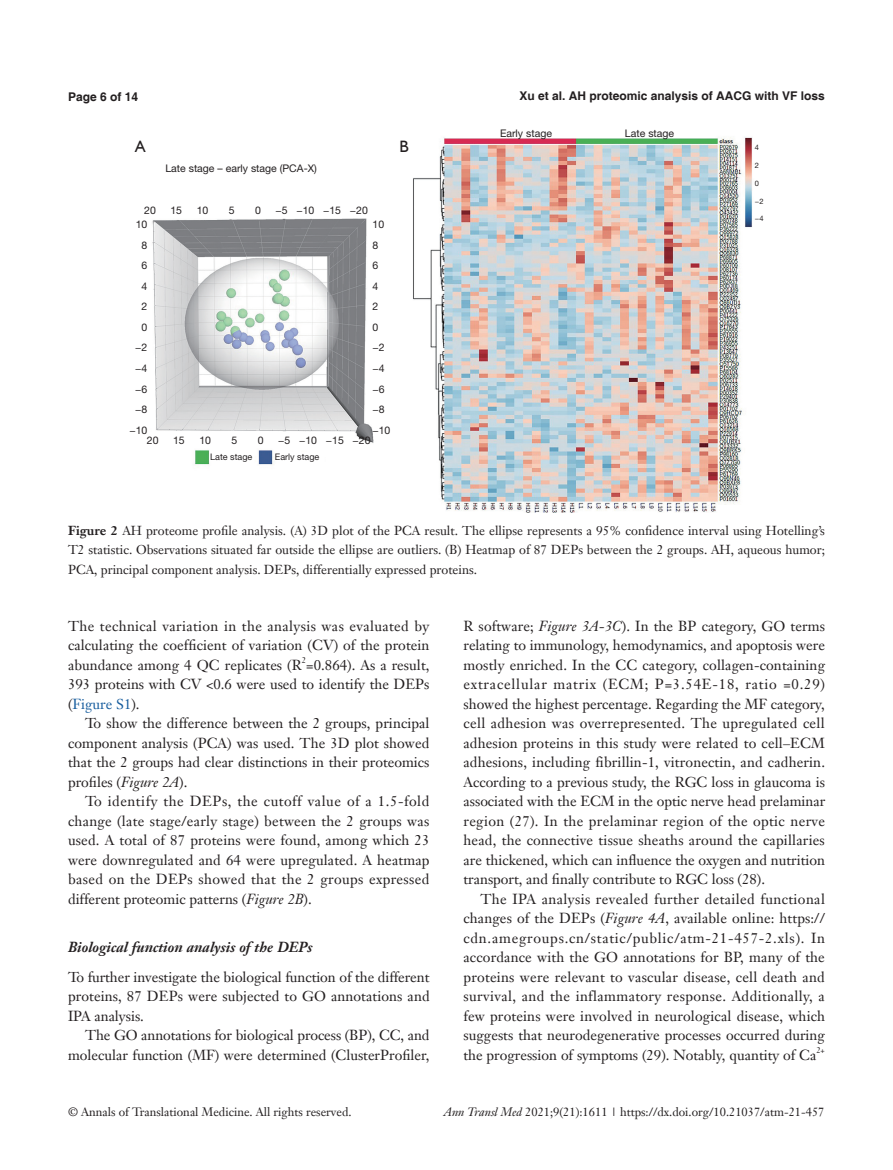
<style>
.page{position:relative;width:893px;height:1170px;background:#fff}
.page>*{position:absolute;margin:0;border:0;box-sizing:border-box;transform-origin:0 0}
.t1{font:16.5px "Humanist 521 BT";color:#231f20}
.t2{font:14.25px/19.5px "Janson Text LT";color:#231f20;text-align:justify}
.二级标题斜体-6_5{font:italic 700 14.25px "Janson Text LT";color:#231f20}
.t3{font:12.75px/19.5px "Janson Text LT";color:#231f20;text-align:justify}
.t4{font:12px "Janson Text LT";color:#231f20}
.t5{font:700 12px "Helvetica";color:#231f20}
.t6{font:10.5px "Helvetica Neue LT Pro";color:#231f20}
.t7{font:9px "Helvetica Neue LT Pro";color:#231f20}
.t8{font:8.25px "Janson Text LT";color:#231f20}
.t9{font:7.5px "Helvetica Neue LT Pro";color:#231f20}
.s1{font-weight:700}
.s2{color:#175d9e}
.s3{font-style:italic}
</style>
<div class="page">
<img style="left:152px;top:137px;width:600px;height:375px">
<div style="left:372px;top:219px;width:18px;height:216px;background:#fff"></div>
<div style="left:396px;top:138px;width:17px;height:17px;background:#fff"></div>
<p class="t5" style="left:68px;top:89px;width:72px">Page 6 of 14</p>
<p class="t1" style="left:135px;top:136px;width:12px">A</p>
<p class="t1" style="left:400px;top:136px;width:11px">B</p>
<p class="t6" style="left:165px;top:162px;width:153px">Late stage – early stage (PCA-X)</p>
<p class="t6" style="left:144px;top:204px;width:13px">20</p>
<p class="t6" style="left:170px;top:204px;width:13px">15</p>
<p class="t6" style="left:197px;top:204px;width:13px">10</p>
<p class="t6" style="left:229px;top:204px;width:7px">5</p>
<p class="t6" style="left:255px;top:204px;width:7px">0</p>
<p class="t6" style="left:276px;top:204px;width:94px">−5 −10 −15 −20</p>
<p class="t6" style="left:136px;top:218px;width:13px">10</p>
<p class="t6" style="left:142px;top:238px;width:7px">8</p>
<p class="t6" style="left:142px;top:259px;width:7px">6</p>
<p class="t6" style="left:142px;top:279px;width:7px">4</p>
<p class="t6" style="left:142px;top:300px;width:7px">2</p>
<p class="t6" style="left:142px;top:321px;width:7px">0</p>
<p class="t6" style="left:135px;top:341px;width:14px">−2</p>
<p class="t6" style="left:135px;top:362px;width:14px">−4</p>
<p class="t6" style="left:135px;top:382px;width:14px">−6</p>
<p class="t6" style="left:135px;top:403px;width:14px">−8</p>
<p class="t6" style="left:129px;top:423px;width:19px">−10</p>
<p class="t6" style="left:372px;top:218px;width:13px">10</p>
<p class="t6" style="left:372px;top:238px;width:7px">8</p>
<p class="t6" style="left:372px;top:259px;width:7px">6</p>
<p class="t6" style="left:372px;top:279px;width:7px">4</p>
<p class="t6" style="left:372px;top:300px;width:7px">2</p>
<p class="t6" style="left:372px;top:321px;width:7px">0</p>
<p class="t6" style="left:372px;top:341px;width:14px">−2</p>
<p class="t6" style="left:372px;top:362px;width:14px">−4</p>
<p class="t6" style="left:372px;top:382px;width:14px">−6</p>
<p class="t6" style="left:372px;top:403px;width:14px">−8</p>
<p class="t6" style="left:372px;top:423px;width:19px">−10</p>
<p class="t6" style="left:147px;top:434px;width:13px">20</p>
<p class="t6" style="left:173px;top:434px;width:13px">15</p>
<p class="t6" style="left:199px;top:434px;width:13px">10</p>
<p class="t6" style="left:232px;top:434px;width:7px">5</p>
<p class="t6" style="left:258px;top:434px;width:7px">0</p>
<p class="t6" style="left:278px;top:434px;width:94px">−5 −10 −15 −20</p>
<p class="t7" style="left:210px;top:451px;width:44px">Late stage</p>
<p class="t7" style="left:275px;top:451px;width:46px">Early stage</p>
<p class="t5" style="left:519px;top:88px;width:307px">Xu et al. AH proteomic analysis of AACG with VF loss</p>
<p class="t6" style="left:500px;top:126px;width:53px">Early stage</p>
<p class="t6" style="left:625px;top:126px;width:51px">Late stage</p>
<p class="t9" style="left:755px;top:143px;width:6px">4</p>
<p class="t9" style="left:755px;top:161px;width:6px">2</p>
<p class="t9" style="left:755px;top:178px;width:6px">0</p>
<p class="t9" style="left:755px;top:196px;width:10px">−2</p>
<p class="t9" style="left:755px;top:214px;width:10px">−4</p>
<p class="t3" style="left:68px;top:520px;width:758px"><span class="s1">Figure 2</span> AH proteome profile analysis. (A) 3D plot of the PCA result. The ellipse represents a 95% confidence interval using Hotelling’s T2 statistic. Observations situated far outside the ellipse are outliers. (B) Heatmap of 87 DEPs between the 2 groups. AH, aqueous humor; PCA, principal component analysis. DEPs, differentially expressed proteins.</p>
<p class="t2" style="left:68px;top:615px;width:363px">The technical variation in the analysis was evaluated by calculating the coefficient of variation (CV) of the protein abundance among 4 QC replicates (R =0.864). As a result,</p>
<p class="t8" style="left:302px;top:654px;width:6px">2</p>
<p class="t2" style="left:68px;top:674px;width:363px">393 proteins with CV &lt;0.6 were used to identify the DEPs (<span class="s2">Figure S1</span>).</p>
<p class="t2" style="left:68px;top:713px;width:363px;text-indent:17px">To show the difference between the 2 groups, principal component analysis (PCA) was used. The 3D plot showed that the 2 groups had clear distinctions in their proteomics profiles (<span class="s3">Figure 2A</span>).</p>
<p class="t2" style="left:68px;top:791px;width:363px;text-indent:17px">To identify the DEPs, the cutoff value of a 1.5-fold change (late stage/early stage) between the 2 groups was used. A total of 87 proteins were found, among which 23 were downregulated and 64 were upregulated. A heatmap based on the DEPs showed that the 2 groups expressed different proteomic patterns (<span class="s3">Figure 2B</span>).</p>
<p class="二级标题斜体-6_5" style="left:68px;top:938px;width:246px">Biological function analysis of the DEPs</p>
<p class="t2" style="left:68px;top:966px;width:363px">To further investigate the biological function of the different proteins, 87 DEPs were subjected to GO annotations and IPA analysis.</p>
<p class="t2" style="left:68px;top:1025px;width:363px;text-align:right">The GO annotations for biological process (BP), CC, and molecular function (MF) were determined (ClusterProfiler,</p>
<p class="t2" style="left:463px;top:615px;width:363px">R software; <span class="s3">Figure 3A-3C</span>). In the BP category, GO terms relating to immunology, hemodynamics, and apoptosis were mostly enriched. In the CC category, collagen-containing extracellular matrix (ECM; P=3.54E-18, ratio =0.29) showed the highest percentage. Regarding the MF category, cell adhesion was overrepresented. The upregulated cell adhesion proteins in this study were related to cell–ECM adhesions, including fibrillin-1, vitronectin, and cadherin.<br>According to a previous study, the RGC loss in glaucoma is associated with the ECM in the optic nerve head prelaminar region (27). In the prelaminar region of the optic nerve head, the connective tissue sheaths around the capillaries are thickened, which can influence the oxygen and nutrition transport, and finally contribute to RGC loss (28).</p>
<p class="t2" style="left:463px;top:888px;width:363px;text-indent:17px">The IPA analysis revealed further detailed functional changes of the DEPs (<span class="s3">Figure 4A</span>, available online: https:// cdn.amegroups.cn/static/public/atm-21-457-2.xls). In accordance with the GO annotations for BP, many of the proteins were relevant to vascular disease, cell death and survival, and the inflammatory response. Additionally, a few proteins were involved in neurological disease, which suggests that neurodegenerative processes occurred during the progression of symptoms (29). Notably, quantity of Ca</p>
<p class="t8" style="left:816px;top:1044px;width:10px">2+</p>
<p class="t4" style="left:68px;top:1104px;width:285px">© Annals of Translational Medicine. All rights reserved.</p>
<p class="t4" style="left:444px;top:1104px;width:382px"><span class="s3">Ann Transl Med</span> 2021;9(21):1611 | https://dx.doi.org/10.21037/atm-21-457</p>
</div>
